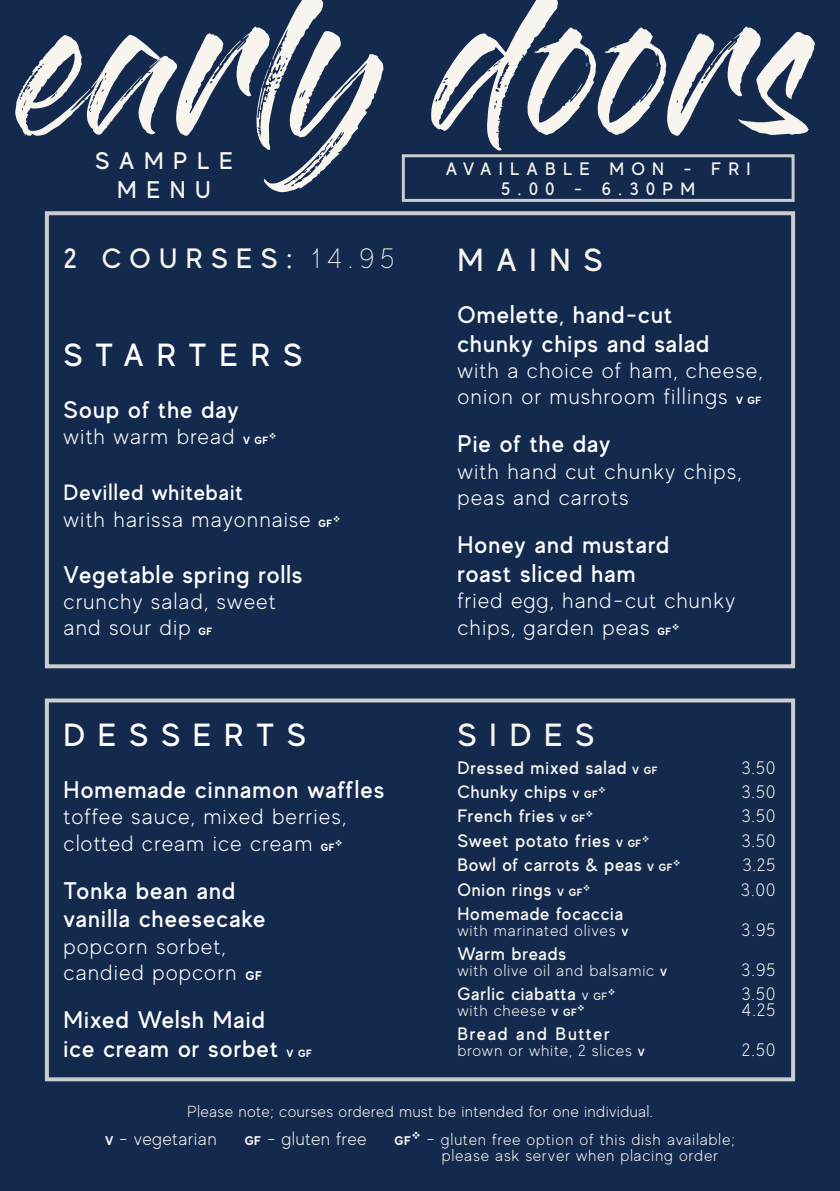
<style>
.page{position:relative;width:840px;height:1191px;background:#fff}
.page>*{position:absolute;margin:0;border:0;box-sizing:border-box;transform-origin:0 0}
.t1{font:144px "Gloss And Bloom";color:#f8f5ef}
.t2{font:500 32px "MADE Evolve Sans";letter-spacing:.395em;color:#fff}
.t3{font:500 32px "MADE Evolve Sans";letter-spacing:.4em;color:#f8f5ef}
.t4{font:500 28px "MADE Evolve Sans";letter-spacing:.3em;color:#f8f5ef}
.t5{font:500 24px "MADE Evolve Sans";letter-spacing:.045em;color:#fff}
.t6{font:500 24px/28.8px "MADE Evolve Sans";letter-spacing:.4em;color:#f8f5ef;text-align:center}
.t7{font:300 22px/26.4px "MADE Evolve Sans";letter-spacing:.04em;color:#fff}
.t8{font:500 22px "MADE Evolve Sans";letter-spacing:.045em;color:#fff}
.t9{font:500 18px "MADE Evolve Sans";letter-spacing:.045em;color:#f8f5ef}
.t10{font:300 18px "MADE Evolve Sans";letter-spacing:.025em;color:#f8f5ef}
.t11{font:500 18px "MADE Evolve Sans";letter-spacing:.4em;color:#f8f5ef}
.t12{font:500 18px "MADE Evolve Sans";letter-spacing:.095em;color:#f8f5ef}
.t13{font:300 16px "MADE Evolve Sans";letter-spacing:.04em;color:#f8f5ef}
.t14{font:300 16px "MADE Evolve Sans";letter-spacing:.015em;color:#f8f5ef}
.t15{font:700 12.6px "MADE Evolve Sans";color:#f8f5ef}
.t16{font:700 10.4px "MADE Evolve Sans";color:#fff}
.s1{font-weight:100}
.s2{font-weight:700;font-size:10.4px}
.s3{font-weight:700;font-size:12.6px}
.s4{font-size:10.4px}
.s5{font-style:inherit}
.s6{font-size:18px}
</style>
<div class="page">
<div style="left:0;top:0;width:839px;height:1191px;background:#13294e"></div>
<div style="left:45px;top:211px;width:749px;height:457px;border:4px solid #f8f5ef"></div>
<div style="left:401px;top:154px;width:393px;height:48px;border:3px solid #f8f5ef"></div>
<div style="left:45px;top:698px;width:749px;height:383px;border:4px solid #f8f5ef"></div>
<p class="t1" style="left:15px;top:1px;width:802px">early doors</p>
<p class="t6" style="left:95px;top:146px;width:139px">SAMPLE<br>MENU</p>
<p class="t11" style="left:445px;top:157px;width:306px">AVAILABLE MON - FRI</p>
<p class="t9" style="left:501px;top:177px;width:195px">5.00 - 6.30PM</p>
<p class="t4" style="left:63px;top:240px;width:333px">2 COURSES: <span class="s1">14.95</span></p>
<p class="t2" style="left:63px;top:334px;width:240px">STARTERS</p>
<p class="t5" style="left:63px;top:394px;width:176px">Soup of the day</p>
<p class="t7" style="left:63px;top:423px;width:206px">with warm bread <span class="s2">V GF</span></p>
<p class="t8" style="left:63px;top:479px;width:181px">Devilled whitebait</p>
<p class="t7" style="left:63px;top:505px;width:270px">with harissa mayonnaise <span class="s2">GF</span></p>
<p class="t5" style="left:63px;top:559px;width:240px">Vegetable spring rolls</p>
<p class="t7" style="left:63px;top:587px;width:213px">crunchy salad, sweet</p>
<p class="t7" style="left:63px;top:614px;width:150px">and sour dip <span class="s2">GF</span></p>
<p class="t2" style="left:63px;top:714px;width:244px">DESSERTS</p>
<p class="t5" style="left:63px;top:774px;width:322px">Homemade cinnamon waffles</p>
<p class="t7" style="left:63px;top:803px;width:284px">toffee sauce, mixed berries,</p>
<p class="t7" style="left:63px;top:829px;width:272px">clotted cream ice cream <span class="s2">GF</span></p>
<p class="t5" style="left:63px;top:875px;width:173px">Tonka bean and</p>
<p class="t5" style="left:63px;top:904px;width:203px">vanilla cheesecake</p>
<p class="t7" style="left:63px;top:932px;width:163px">popcorn sorbet,</p>
<p class="t7" style="left:63px;top:959px;width:200px">candied popcorn <span class="s3">GF</span></p>
<p class="t5" style="left:63px;top:1004px;width:202px">Mixed Welsh Maid</p>
<p class="t5" style="left:63px;top:1033px;width:216px">ice cream or sorbet</p>
<p class="t16" style="left:286px;top:1046px;width:27px">V GF</p>
<p class="t3" style="left:457px;top:239px;width:147px">MAINS</p>
<p class="t5" style="left:457px;top:299px;width:216px">Omelette, hand-cut</p>
<p class="t5" style="left:457px;top:328px;width:253px">chunky chips and salad</p>
<p class="t7" style="left:457px;top:357px;width:306px">with a choice of ham, cheese,</p>
<p class="t7" style="left:457px;top:383px;width:305px">onion or mushroom fillings <span class="s2">V GF</span></p>
<p class="t5" style="left:457px;top:429px;width:154px">Pie of the day</p>
<p class="t7" style="left:457px;top:457px;width:285px">with hand cut chunky chips,</p>
<p class="t7" style="left:457px;top:484px;width:172px">peas and carrots</p>
<p class="t5" style="left:457px;top:530px;width:213px">Honey and mustard</p>
<p class="t5" style="left:457px;top:558px;width:180px">roast sliced ham</p>
<p class="t7" style="left:457px;top:587px;width:279px">fried egg, hand-cut chunky chips, garden peas <span class="s2">GF</span></p>
<p class="t3" style="left:457px;top:714px;width:139px">SIDES</p>
<p class="t9" style="left:457px;top:756px;width:201px">Dressed mixed salad <span class="s2">V GF</span></p>
<p class="t10" style="left:741px;top:756px;width:36px">3.50</p>
<p class="t9" style="left:457px;top:780px;width:142px">Chunky chips <span class="s2">V GF</span></p>
<p class="t10" style="left:741px;top:780px;width:36px">3.50</p>
<p class="t9" style="left:457px;top:805px;width:129px">French fries <span class="s2">V GF</span></p>
<p class="t10" style="left:741px;top:805px;width:36px">3.50</p>
<p class="t9" style="left:457px;top:829px;width:185px">Sweet potato fries <span class="s2">V GF</span></p>
<p class="t10" style="left:741px;top:829px;width:36px">3.50</p>
<p class="t9" style="left:457px;top:853px;width:216px">Bowl of carrots &amp; peas <span class="s2">V GF</span></p>
<p class="t10" style="left:742px;top:853px;width:35px">3.25</p>
<p class="t9" style="left:457px;top:878px;width:126px">Onion rings <span class="s2">V GF</span></p>
<p class="t10" style="left:740px;top:878px;width:36px">3.00</p>
<p class="t9" style="left:457px;top:902px;width:167px">Homemade focaccia</p>
<p class="t13" style="left:457px;top:920px;width:172px">with marinated olives <span class="s2">V</span></p>
<p class="t10" style="left:740px;top:918px;width:36px">3.95</p>
<p class="t9" style="left:457px;top:942px;width:110px">Warm breads</p>
<p class="t13" style="left:457px;top:960px;width:211px">with olive oil and balsamic <span class="s2">V</span></p>
<p class="t10" style="left:740px;top:958px;width:36px">3.95</p>
<p class="t9" style="left:457px;top:982px;width:151px">Garlic ciabatta <span class="s4">v gf</span></p>
<p class="t10" style="left:741px;top:982px;width:36px">3.50</p>
<p class="t13" style="left:457px;top:1000px;width:121px">with cheese <span class="s2">V GF</span></p>
<p class="t10" style="left:740px;top:998px;width:36px">4.25</p>
<p class="t12" style="left:457px;top:1022px;width:153px">Bread and Butter</p>
<p class="t13" style="left:457px;top:1040px;width:189px">brown or white, 2 slices <span class="s2">V</span></p>
<p class="t10" style="left:741px;top:1038px;width:35px">2.50</p>
<p class="t14" style="left:187px;top:1102px;width:467px">Please note; courses ordered must be intended for one individual.</p>
<p class="t10" style="left:105px;top:1128px;width:113px"><span class="s3">V</span> <span class="s5">-</span> vegetarian</p>
<p class="t10" style="left:245px;top:1128px;width:123px"><span class="s3">GF</span> <span class="s5">-</span> gluten free</p>
<p class="t15" style="left:394px;top:1133px;width:18px">GF</p>
<p class="t13" style="left:411px;top:1130px;width:325px">❖ <span class="s6">-</span> gluten free option of this dish available;</p>
<p class="t13" style="left:441px;top:1146px;width:277px">please ask server when placing order</p>
</div>
